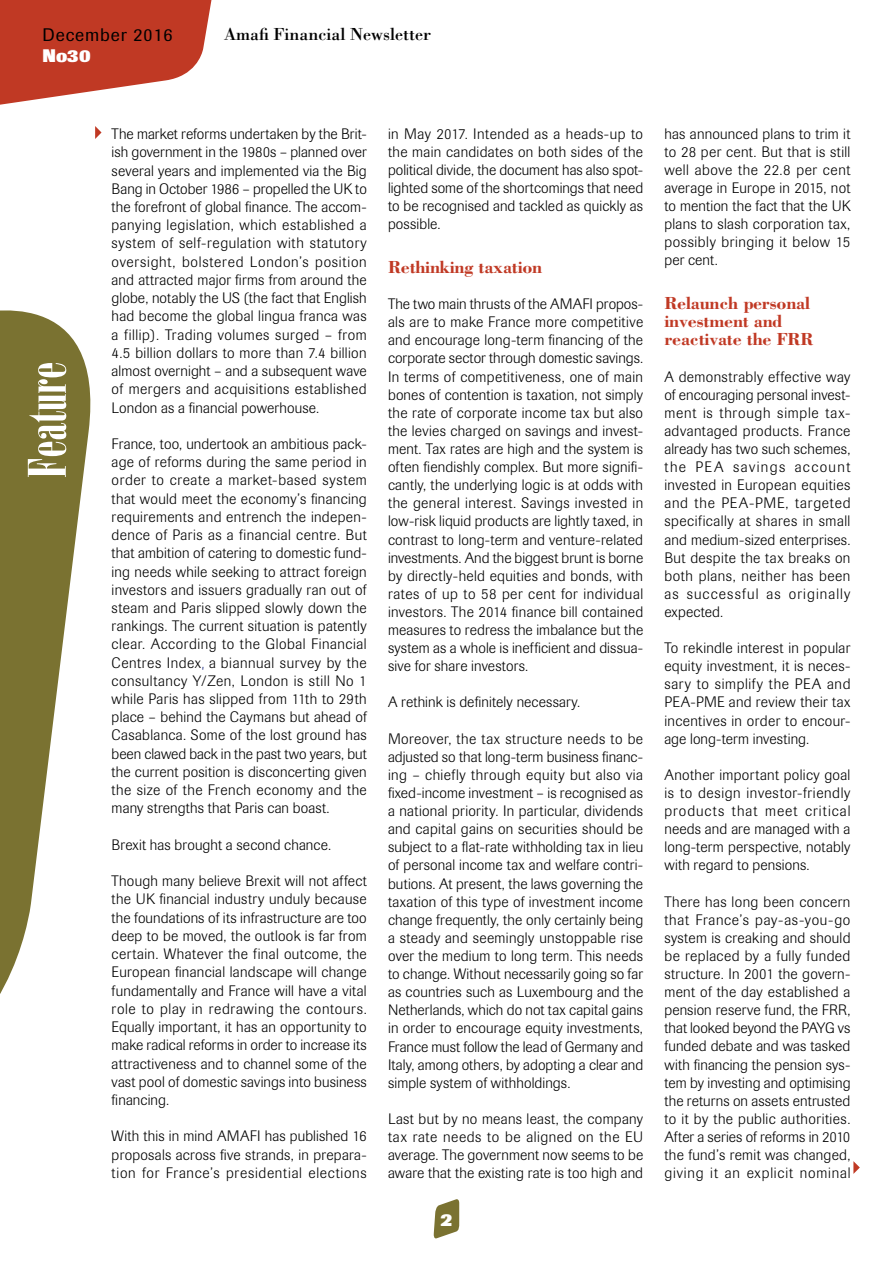
<style>
.page{position:relative;width:893px;height:1263px;background:#fff}
.page>*{position:absolute;margin:0;border:0;box-sizing:border-box;transform-origin:0 0}
.t1{font:52.5px "Bodoni Poster Compressed";color:#fff}
.t2{font:700 18px/18.1px "Bodoni";letter-spacing:-.01em;color:#c03924}
.t3{font:18px "Bodoni";color:#000}
.t4{font:18px "Imago";letter-spacing:.05em;color:#000}
.t5{font:800 18px "Imago";color:#fff}
.t6{font:300 15px/18.1px "Imago";letter-spacing:.015em;color:#000;text-align:justify}
.s1{font-family:"Rotis Semi Sans";font-size:13.5px;color:#283584}
</style>
<div class="page">
<svg style="left:433px;top:1199px;width:26px;height:40px"></svg>
<svg style="left:0;top:0;width:212px;height:105px"></svg>
<svg style="left:0;top:310px;width:91px;height:684px;fill:#7a7231"></svg>
<svg style="left:95px;top:126px;width:7px;height:13px"></svg>
<svg style="left:853px;top:1161px;width:7px;height:13px"></svg>
<p class="t4" style="left:43px;top:24px;width:132px">December 2016</p>
<p class="t3" style="left:224px;top:23px;width:209px">Amafi Financial Newsletter</p>
<p class="t5" style="left:43px;top:45px;width:50px">No30</p>
<h1 class="t1" style="left:17px;top:478px;width:118px;rotate:-90deg">Feature</h1>
<p class="t6" style="left:112px;top:125px;width:257px">The market reforms undertaken by the Brit&shy;ish government in the 1980s – planned over several years and implemented via the Big Bang in October 1986 – propelled the UK to the forefront of global finance. The accom&shy;panying legislation, which established a system of self-regulation with statutory oversight, bolstered London’s position and attracted major firms from around the globe, notably the US (the fact that English had become the global lingua franca was a fillip). Trading volumes surged – from 4.5 billion dollars to more than 7.4 billion almost overnight – and a subsequent wave of mergers and acquisitions established London as a financial powerhouse.</p>
<p class="t6" style="left:112px;top:435px;width:257px">France, too, undertook an ambitious pack&shy;age of reforms during the same period in order to create a market-based system that would meet the economy’s financing requirements and entrench the indepen&shy;dence of Paris as a financial centre. But that ambition of catering to domestic fund&shy;ing needs while seeking to attract foreign investors and issuers gradually ran out of steam and Paris slipped slowly down the rankings. The current situation is patently clear. According to the Global Financial Centres Index<span class="s1">,</span> a biannual survey by the consultancy Y/Zen, London is still No 1 while Paris has slipped from 11th to 29th place – behind the Caymans but ahead of Casablanca. Some of the lost ground has been clawed back in the past two years, but the current position is disconcerting given the size of the French economy and the many strengths that Paris can boast.</p>
<p class="t6" style="left:112px;top:836px;width:221px">Brexit has brought a second chance.</p>
<p class="t6" style="left:112px;top:872px;width:257px">Though many believe Brexit will not affect the UK financial industry unduly because the foundations of its infrastructure are too deep to be moved, the outlook is far from certain. Whatever the final outcome, the European financial landscape will change fundamentally and France will have a vital role to play in redrawing the contours.<br>Equally important, it has an opportunity to make radical reforms in order to increase its attractiveness and to channel some of the vast pool of domestic savings into business financing.</p>
<p class="t6" style="left:112px;top:1127px;width:257px">With this in mind AMAFI has published 16 proposals across five strands, in prepara&shy;tion for France’s presidential elections</p>
<p class="t6" style="left:388px;top:125px;width:257px">in May 2017. Intended as a heads-up to the main candidates on both sides of the political divide, the document has also spot&shy;lighted some of the shortcomings that need to be recognised and tackled as quickly as possible.</p>
<p class="t2" style="left:388px;top:257px;width:156px">Rethinking taxation</p>
<p class="t6" style="left:388px;top:295px;width:257px">The two main thrusts of the AMAFI propos&shy;als are to make France more competitive and encourage long-term financing of the corporate sector through domestic savings.<br>In terms of competitiveness, one of main bones of contention is taxation, not simply the rate of corporate income tax but also the levies charged on savings and invest&shy;ment. Tax rates are high and the system is often fiendishly complex. But more signifi&shy;cantly, the underlying logic is at odds with the general interest. Savings invested in low-risk liquid products are lightly taxed, in contrast to long-term and venture-related investments. And the biggest brunt is borne by directly-held equities and bonds, with rates of up to 58 per cent for individual investors. The 2014 finance bill contained measures to redress the imbalance but the system as a whole is inefficient and dissua&shy;sive for share investors.</p>
<p class="t6" style="left:388px;top:693px;width:194px">A rethink is definitely necessary.</p>
<p class="t6" style="left:388px;top:730px;width:257px">Moreover, the tax structure needs to be adjusted so that long-term business financ&shy;ing – chiefly through equity but also via fixed-income investment – is recognised as a national priority. In particular, dividends and capital gains on securities should be subject to a flat-rate withholding tax in lieu of personal income tax and welfare contri&shy;butions. At present, the laws governing the taxation of this type of investment income change frequently, the only certainly being a steady and seemingly unstoppable rise over the medium to long term. This needs to change. Without necessarily going so far as countries such as Luxembourg and the Netherlands, which do not tax capital gains in order to encourage equity investments, France must follow the lead of Germany and Italy, among others, by adopting a clear and simple system of withholdings.</p>
<p class="t6" style="left:388px;top:1110px;width:257px">Last but by no means least, the company tax rate needs to be aligned on the EU average. The government now seems to be aware that the existing rate is too high and</p>
<p class="t5" style="left:441px;top:1209px;width:13px">2</p>
<p class="t6" style="left:664px;top:125px;width:188px">has announced plans to trim it to 28 per cent. But that is still well above the 22.8 per cent average in Europe in 2015, not to mention the fact that the UK plans to slash corporation tax, possibly bringing it below 15 per cent.</p>
<p class="t2" style="left:664px;top:294px;width:150px">Relaunch personal investment and reactivate the FRR</p>
<p class="t6" style="left:664px;top:368px;width:188px">A demonstrably effective way of encouraging personal invest&shy;ment is through simple tax&shy;advantaged products. France already has two such schemes, the PEA savings account invested in European equities and the PEA-PME, targeted specifically at shares in small and medium-sized enterprises.<br>But despite the tax breaks on both plans, neither has been as successful as originally expected.</p>
<p class="t6" style="left:664px;top:639px;width:188px">To rekindle interest in popular equity investment, it is neces&shy;sary to simplify the PEA and PEA-PME and review their tax incentives in order to encour&shy;age long-term investing.</p>
<p class="t6" style="left:664px;top:766px;width:188px">Another important policy goal is to design investor-friendly products that meet critical needs and are managed with a long-term perspective, notably with regard to pensions.</p>
<p class="t6" style="left:664px;top:893px;width:188px">There has long been concern that France’s pay-as-you-go system is creaking and should be replaced by a fully funded structure. In 2001 the govern&shy;ment of the day established a pension reserve fund, the FRR, that looked beyond the PAYG vs funded debate and was tasked with financing the pension sys&shy;tem by investing and optimising the returns on assets entrusted to it by the public authorities.<br>After a series of reforms in 2010 the fund’s remit was changed, giving it an explicit nominal</p>
</div>
